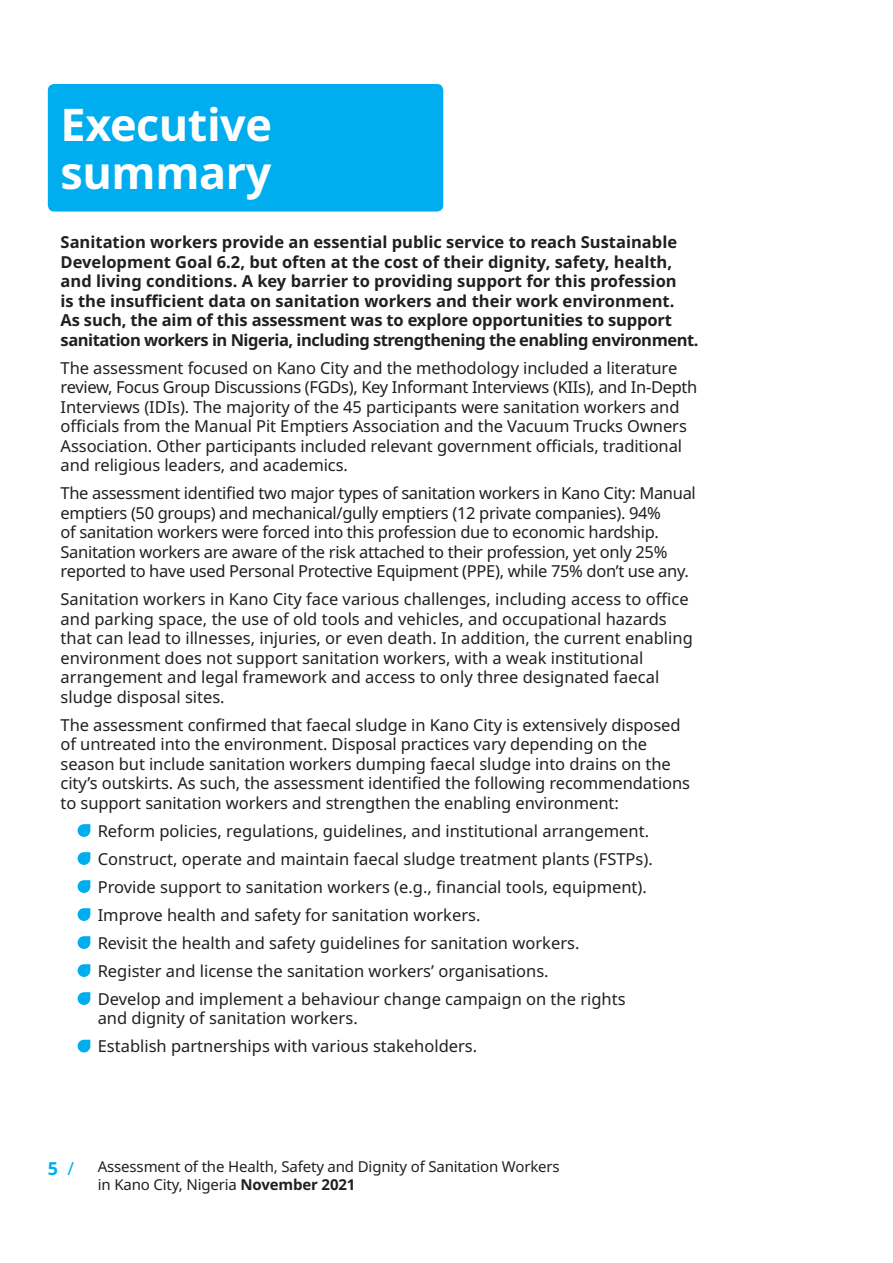
<style>
.page{position:relative;width:893px;height:1263px;background:#fff}
.page>*{position:absolute;margin:0;border:0;box-sizing:border-box;transform-origin:0 0}
.Body_Copy_11_13{font:700 45px/48px "Noto Sans";letter-spacing:-.01em;color:#fff}
.t1{font:700 18px "Noto Sans";color:#00aeef}
.Body_Copy_11_13-2{font:16.5px/19.5px "Noto Sans";letter-spacing:-.005em;color:#231f20}
.Body_Copy_11_13-3{font:700 16.5px/19.5px "Noto Sans";color:#231f20}
.t2{font:15px/18px "Noto Sans";letter-spacing:-.01em;color:#231f20}
.s1{font-weight:400}
.s2{font-weight:700}
</style>
<div class="page">
<svg style="left:78px;top:824px;width:12px;height:13px"></svg>
<svg style="left:78px;top:852px;width:12px;height:13px"></svg>
<svg style="left:78px;top:880px;width:12px;height:13px"></svg>
<svg style="left:78px;top:908px;width:12px;height:13px"></svg>
<svg style="left:78px;top:936px;width:12px;height:13px"></svg>
<svg style="left:78px;top:964px;width:12px;height:13px"></svg>
<svg style="left:78px;top:992px;width:12px;height:13px"></svg>
<svg style="left:78px;top:1040px;width:12px;height:12px"></svg>
<div style="left:48px;top:84px;width:395px;height:128px;background:#00aeef;border-radius:6px"></div>
<p class="Body_Copy_11_13" style="left:61px;top:101px;width:213px">Executive summary</p>
<p class="Body_Copy_11_13-3" style="left:61px;top:233px;width:639px">Sanitation workers provide an essential public service to reach Sustainable Development Goal 6.2, but often at the cost of their dignity, safety, health, and living conditions. A key barrier to providing support for this profession<br>is the insufficient data on sanitation workers and their work environment.<br>As such, the aim of this assessment was to explore opportunities to support sanitation workers in Nigeria, including strengthening the enabling environment.</p>
<p class="Body_Copy_11_13-2" style="left:61px;top:358px;width:638px">The assessment focused on Kano City and the methodology included a literature review, Focus Group Discussions (FGDs), Key Informant Interviews (KIIs), and In-Depth Interviews (IDIs). The majority of the 45 participants were sanitation workers and officials from the Manual Pit Emptiers Association and the Vacuum Trucks Owners Association. Other participants included relevant government officials, traditional and religious leaders, and academics.</p>
<p class="Body_Copy_11_13-2" style="left:61px;top:484px;width:637px">The assessment identified two major types of sanitation workers in Kano City: Manual emptiers (50 groups) and mechanical/gully emptiers (12 private companies). 94%<br>of sanitation workers were forced into this profession due to economic hardship.<br>Sanitation workers are aware of the risk attached to their profession, yet only 25% reported to have used Personal Protective Equipment (PPE), while 75% don’t use any.</p>
<p class="Body_Copy_11_13-2" style="left:61px;top:590px;width:634px">Sanitation workers in Kano City face various challenges, including access to office and parking space, the use of old tools and vehicles, and occupational hazards that can lead to illnesses, injuries, or even death. In addition, the current enabling environment does not support sanitation workers, with a weak institutional arrangement and legal framework and access to only three designated faecal sludge disposal sites.</p>
<p class="Body_Copy_11_13-2" style="left:61px;top:715px;width:631px">The assessment confirmed that faecal sludge in Kano City is extensively disposed of untreated into the environment. Disposal practices vary depending on the season but include sanitation workers dumping faecal sludge into drains on the city’s outskirts. As such, the assessment identified the following recommendations to support sanitation workers and strengthen the enabling environment:</p>
<p class="Body_Copy_11_13-2" style="left:98px;top:821px;width:553px">Reform policies, regulations, guidelines, and institutional arrangement.</p>
<p class="Body_Copy_11_13-2" style="left:98px;top:849px;width:557px">Construct, operate and maintain faecal sludge treatment plants (FSTPs).</p>
<p class="Body_Copy_11_13-2" style="left:98px;top:877px;width:551px">Provide support to sanitation workers (e.g., financial tools, equipment).</p>
<p class="Body_Copy_11_13-2" style="left:98px;top:905px;width:384px">Improve health and safety for sanitation workers.</p>
<p class="Body_Copy_11_13-2" style="left:98px;top:933px;width:483px">Revisit the health and safety guidelines for sanitation workers.</p>
<p class="Body_Copy_11_13-2" style="left:98px;top:962px;width:452px">Register and license the sanitation workers’ organisations.</p>
<p class="Body_Copy_11_13-2" style="left:98px;top:990px;width:529px">Develop and implement a behaviour change campaign on the rights and dignity of sanitation workers.</p>
<p class="Body_Copy_11_13-2" style="left:98px;top:1037px;width:381px">Establish partnerships with various stakeholders.</p>
<p class="t1" style="left:48px;top:1155px;width:28px">5 <span class="s1">/</span></p>
<p class="t2" style="left:98px;top:1157px;width:463px">Assessment of the Health, Safety and Dignity of Sanitation Workers in Kano City, Nigeria <span class="s2">November 2021</span></p>
</div>
